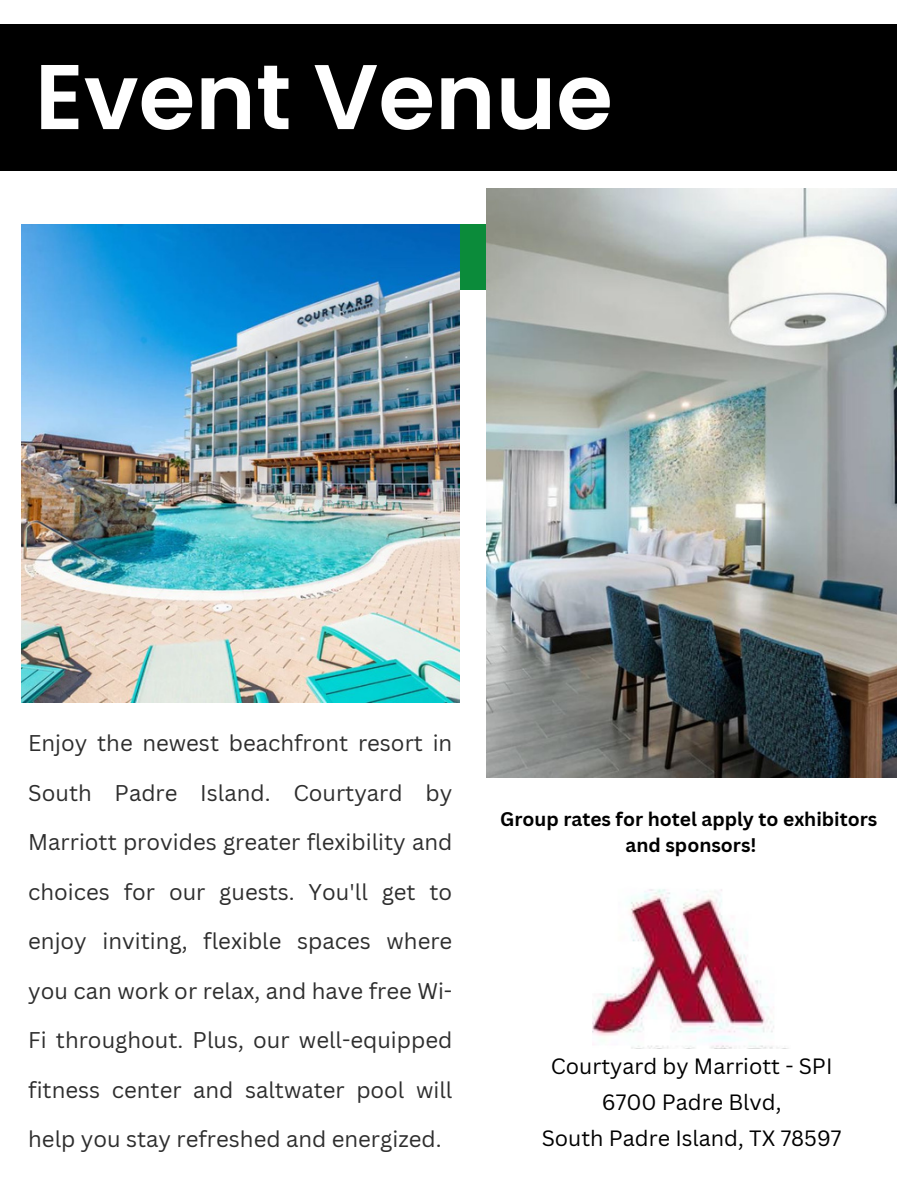
<style>
.page{position:relative;width:918px;height:1188px;background:#fff}
.page>*{position:absolute;margin:0;border:0;box-sizing:border-box;transform-origin:0 0}
.t1{font:600 91.65px "Poppins";color:#fff}
.t2{font:22.2px "Canva Sans";color:#2e2e2e}
.t3{font:21.6px "Canva Sans";color:#000}
.t4{font:700 19.2px "Canva Sans";color:#000}
</style>
<div class="page">
<div style="left:392px;top:224px;width:187px;height:66px;background:#0b8b3a"></div>
<img style="left:22px;top:224px;width:437px;height:478px">
<img style="left:486px;top:189px;width:411px;height:588px">
<div style="left:0;top:24px;width:897px;height:147px;background:#000"></div>
<img style="left:592px;top:889px;width:196px;height:160px">
<p class="t1" style="left:35px;top:33px;width:579px">Event Venue</p>
<p class="t2" style="left:28px;top:728px;width:426px">Enjoy the newest beachfront resort in</p>
<p class="t2" style="left:28px;top:777px;width:426px">South Padre Island. Courtyard by</p>
<p class="t2" style="left:28px;top:827px;width:426px">Marriott provides greater flexibility and</p>
<p class="t2" style="left:28px;top:876px;width:426px">choices for our guests. You'll get to</p>
<p class="t2" style="left:28px;top:926px;width:426px">enjoy inviting, flexible spaces where</p>
<p class="t2" style="left:28px;top:975px;width:426px">you can work or relax, and have free Wi-</p>
<p class="t2" style="left:28px;top:1025px;width:426px">Fi throughout. Plus, our well-equipped</p>
<p class="t2" style="left:28px;top:1074px;width:426px">fitness center and saltwater pool will</p>
<p class="t2" style="left:28px;top:1124px;width:415px">help you stay refreshed and energized.</p>
<p class="t4" style="left:500px;top:806px;width:379px">Group rates for hotel apply to exhibitors</p>
<p class="t4" style="left:626px;top:831px;width:132px">and sponsors!</p>
<p class="t3" style="left:551px;top:1051px;width:283px">Courtyard by Marriott - SPI</p>
<p class="t3" style="left:602px;top:1087px;width:181px">6700 Padre Blvd,</p>
<p class="t3" style="left:542px;top:1123px;width:301px">South Padre Island, TX 78597</p>
</div>
